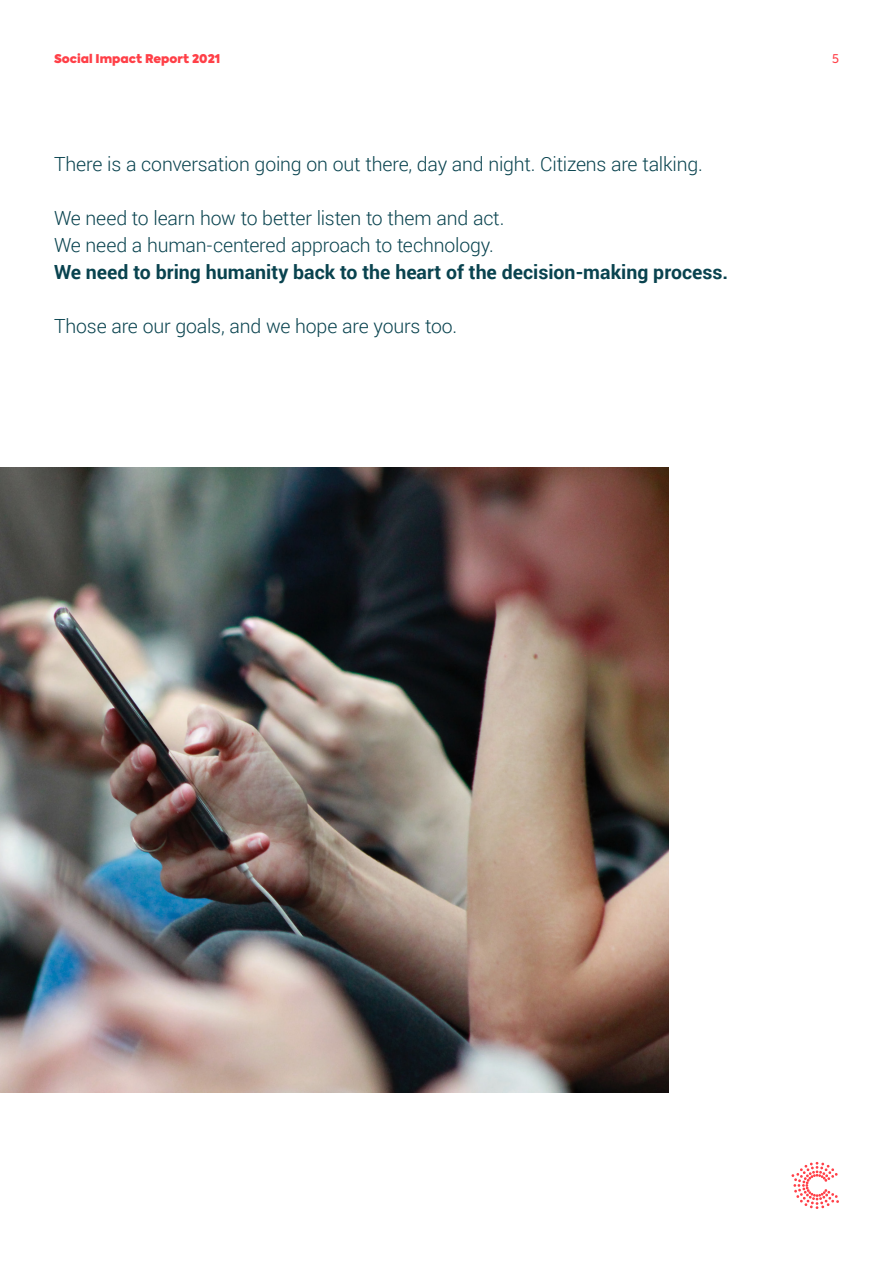
<style>
.page{position:relative;width:893px;height:1263px;background:#fff}
.page>*{position:absolute;margin:0;border:0;box-sizing:border-box;transform-origin:0 0}
.t1{font:300 19.5px "Roboto";letter-spacing:-.01em;color:#09434f}
.t2{font:700 19.5px "Roboto";color:#09434f}
.t3{font:800 12px "Axiforma";color:#ff4048}
.t4{font:12px "Axiforma";color:#ff4048}
</style>
<div class="page">
<svg style="left:791px;top:1162px;width:48px;height:47px"></svg>
<img style="left:0;top:467px;width:669px;height:625px">
<p class="t3" style="left:54px;top:50px;width:168px">Social Impact Report 2021</p>
<p class="t4" style="left:832px;top:51px;width:8px">5</p>
<p class="t1" style="left:54px;top:150px;width:650px">There is a conversation going on out there, day and night. Citizens are talking.</p>
<p class="t1" style="left:54px;top:204px;width:452px">We need to learn how to better listen to them and act.</p>
<p class="t1" style="left:54px;top:231px;width:441px">We need a human-centered approach to technology.</p>
<p class="t2" style="left:54px;top:258px;width:676px">We need to bring humanity back to the heart of the decision-making process.</p>
<p class="t1" style="left:54px;top:312px;width:405px">Those are our goals, and we hope are yours too.</p>
</div>
